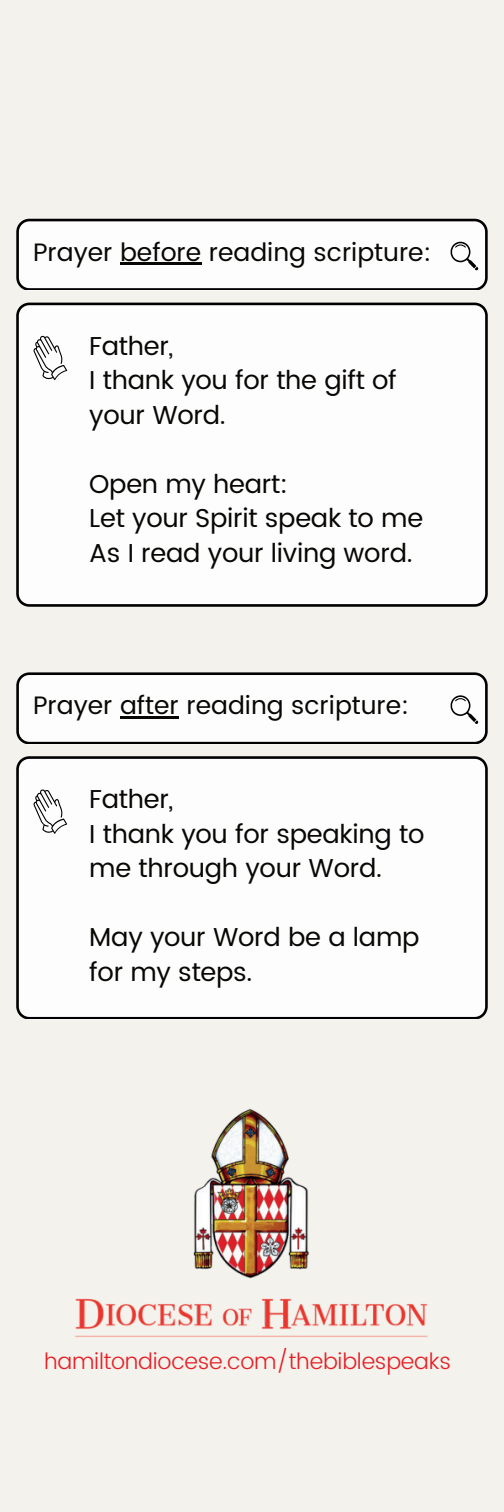
<style>
.page{position:relative;width:504px;height:1512px;background:#f4f2ec}
.page>*{position:absolute;margin:0;border:0;box-sizing:border-box;transform-origin:0 0}
.t1{font:25.9px/34.6px "Poppins";letter-spacing:-.01em;color:#080704}
.t2{font:25.2px "Poppins";color:#080704}
.t3{font:300 22.4px "Poppins";letter-spacing:-.01em;color:#e61f26}
</style>
<div class="page">
<svg style="left:16px;top:219px;width:472px;height:71px;background:#eaeaeb"></svg>
<div style="left:16px;top:303px;width:472px;height:304px;background:#fdfdfe"></div>
<svg style="left:450px;top:242px;width:28px;height:28px"></svg>
<svg style="left:33px;top:336px;width:34px;height:44px"></svg>
<svg style="left:16px;top:672px;width:472px;height:71px;background:#ececed"></svg>
<div style="left:16px;top:756px;width:472px;height:263px;background:#fdfdfe"></div>
<svg style="left:450px;top:695px;width:28px;height:29px"></svg>
<svg style="left:33px;top:789px;width:34px;height:45px;background:#d2d2d3"></svg>
<img style="left:75px;top:1108px;width:353px;height:229px">
<hr style="left:120px;top:263px;width:81px;height:2px;background:#080704">
<hr style="left:120px;top:716px;width:59px;height:3px;background:#080704">
<p class="t2" style="left:33px;top:234px;width:400px">Prayer before reading scripture:</p>
<p class="t1" style="left:89px;top:329px;width:309px">Father,<br>I thank you for the gift of your Word.</p>
<p class="t1" style="left:89px;top:467px;width:335px">Open my heart:<br>Let your Spirit speak to me<br>As I read your living word.</p>
<p class="t2" style="left:33px;top:687px;width:377px">Prayer after reading scripture:</p>
<p class="t1" style="left:89px;top:783px;width:337px">Father,<br>I thank you for speaking to me through your Word.</p>
<p class="t1" style="left:89px;top:921px;width:332px">May your Word be a lamp for my steps.</p>
<p class="t3" style="left:44px;top:1345px;width:408px">hamiltondiocese.com/thebiblespeaks</p>
</div>
